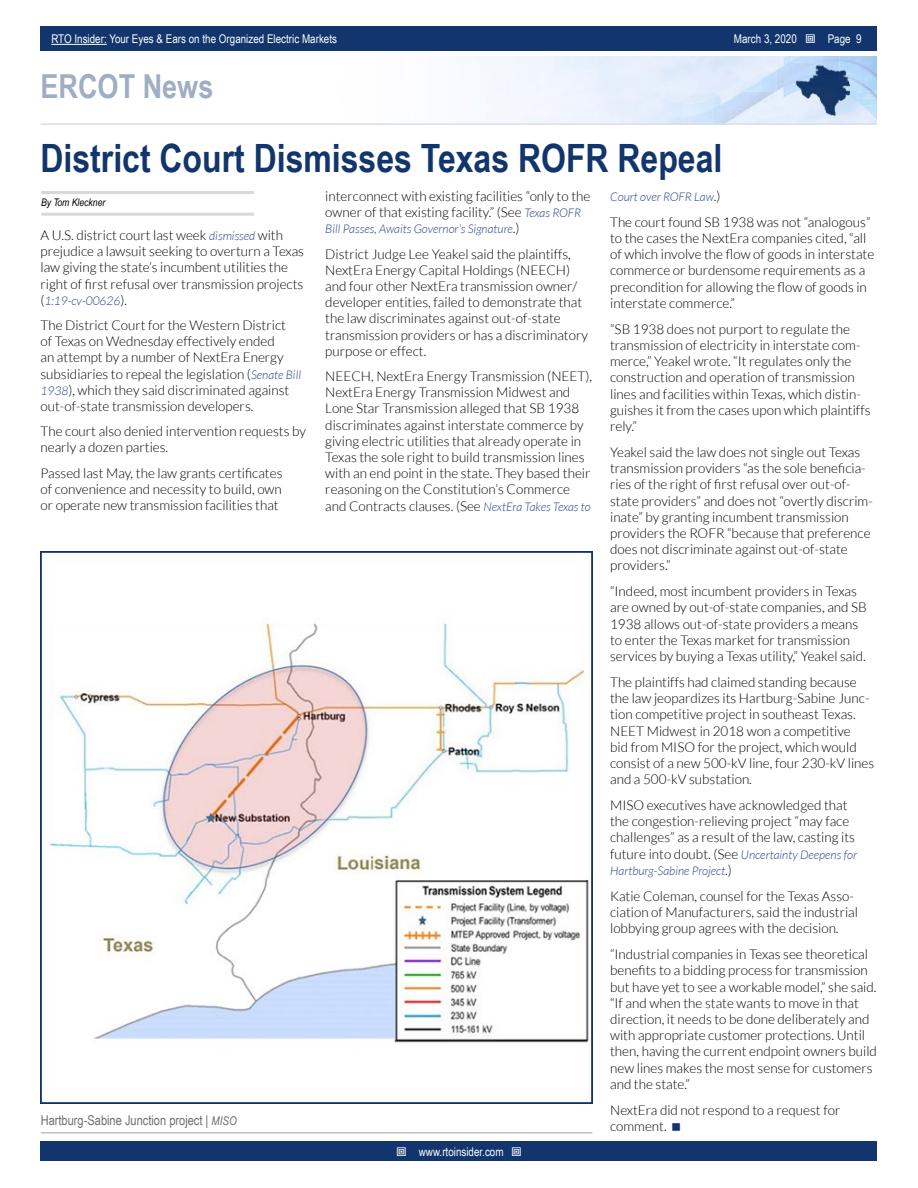
<style>
.page{position:relative;width:918px;height:1188px;background:#fff}
.page>*{position:absolute;margin:0;border:0;box-sizing:border-box;transform-origin:0 0}
.t1{font:700 39px "Arial Narrow";color:#11356c}
.t2{font:700 33px "Arial Narrow";color:#a0aec4}
.t3{font:300 13.5px/16.2px "Lato";color:#000}
.t4{font:13.5px "Arial Narrow";color:#6d6e71}
.t5{font:italic 300 12px/16.2px "Lato";color:#25408f}
.t6{font:12px "Arial Narrow";color:#fff}
.t7{font:italic 10.5px "Arial Narrow";color:#000}
.s1{font-style:normal;font-size:13.5px;color:#000}
.s2{font-style:italic;font-size:12px;color:#25408f}
.s3{font-style:italic;font-size:12px}
</style>
<div class="page">
<div style="left:41px;top:1142px;width:836px;height:19px;background:#11356c"></div>
<div style="left:41px;top:27px;width:836px;height:24px;background:#11356c"></div>
<hr style="left:51px;top:44px;width:56px;height:1px;background:#fff">
<img style="left:474px;top:56px;width:403px;height:67px">
<hr style="left:40px;top:123px;width:837px;height:2px;background:#d6deec">
<hr style="left:41px;top:191px;width:213px;height:3px;background:#d8d8d8">
<hr style="left:41px;top:213px;width:213px;height:3px;background:#d8d8d8">
<hr style="left:41px;top:1132px;width:551px;height:2px;background:#bfbfbf">
<img style="left:40px;top:551px;width:552px;height:552px">
<p class="t6" style="left:51px;top:30px;width:287px">RTO Insider: Your Eyes &amp; Ears on the Organized Electric Markets</p>
<p class="t6" style="left:734px;top:30px;width:64px">March 3, 2020</p>
<p class="t6" style="left:828px;top:30px;width:35px">Page 9</p>
<h2 class="t2" style="left:40px;top:61px;width:174px">ERCOT News</h2>
<h1 class="t1" style="left:40px;top:129px;width:683px">District Court Dismisses Texas ROFR Repeal</h1>
<p class="t7" style="left:41px;top:195px;width:66px">By Tom Kleckner</p>
<p class="t5" style="left:610px;top:189px;width:112px">Court over ROFR Law<span class="s1">.)</span></p>
<p class="t3" style="left:610px;top:214px;width:266px">The court found SB 1938 was not “analogous” to the cases the NextEra companies cited, “all of which involve the flow of goods in interstate commerce or burdensome requirements as a precondition for allowing the flow of goods in interstate commerce.”</p>
<p class="t3" style="left:610px;top:321px;width:262px">“SB 1938 does not purport to regulate the transmission of electricity in interstate com&shy;merce,” Yeakel wrote. “It regulates only the construction and operation of transmission lines and facilities within Texas, which distin&shy;guishes it from the cases upon which plaintiffs rely.”</p>
<p class="t3" style="left:610px;top:444px;width:264px">Yeakel said the law does not single out Texas transmission providers “as the sole beneficia&shy;ries of the right of first refusal over out-of&shy;state providers” and does not “overtly discrim&shy;inate” by granting incumbent transmission providers the ROFR “because that preference does not discriminate against out-of-state providers.”</p>
<p class="t3" style="left:610px;top:583px;width:258px">“Indeed, most incumbent providers in Texas are owned by out-of-state companies, and SB 1938 allows out-of-state providers a means to enter the Texas market for transmission services by buying a Texas utility,” Yeakel said.</p>
<p class="t3" style="left:610px;top:674px;width:266px">The plaintiffs had claimed standing because the law jeopardizes its Hartburg-Sabine Junc&shy;tion competitive project in southeast Texas.<br>NEET Midwest in 2018 won a competitive<br>bid from MISO for the project, which would consist of a new 500-kV line, four 230-kV lines and a 500-kV substation.</p>
<p class="t3" style="left:610px;top:797px;width:246px">MISO executives have acknowledged that the congestion-relieving project “may face challenges” as a result of the law, casting its</p>
<p class="t5" style="left:610px;top:847px;width:248px"><span class="s1">future into doubt. (See</span> Uncertainty Deepens for<br>Hartburg-Sabine Project<span class="s1">.)</span></p>
<p class="t3" style="left:610px;top:888px;width:249px">Katie Coleman, counsel for the Texas Asso&shy;ciation of Manufacturers, said the industrial lobbying group agrees with the decision.</p>
<p class="t3" style="left:610px;top:946px;width:268px">“Industrial companies in Texas see theoretical benefits to a bidding process for transmission but have yet to see a workable model,” she said. “If and when the state wants to move in that direction, it needs to be done deliberately and with appropriate customer protections. Until then, having the current endpoint owners build new lines makes the most sense for customers and the state.”</p>
<p class="t3" style="left:610px;top:1102px;width:232px">NextEra did not respond to a request for comment.</p>
<p class="t3" style="left:325px;top:188px;width:267px">interconnect with existing facilities “only to the owner of that existing facility.” (See <span class="s2">Texas ROFR</span></p>
<p class="t5" style="left:325px;top:221px;width:196px">Bill Passes, Awaits Governor’s Signature<span class="s1">.)</span></p>
<p class="t3" style="left:325px;top:246px;width:264px">District Judge Lee Yeakel said the plaintiffs, NextEra Energy Capital Holdings (NEECH) and four other NextEra transmission owner/ developer entities, failed to demonstrate that the law discriminates against out-of-state transmission providers or has a discriminatory purpose or effect.</p>
<p class="t3" style="left:325px;top:368px;width:268px">NEECH, NextEra Energy Transmission (NEET), NextEra Energy Transmission Midwest and Lone Star Transmission alleged that SB 1938 discriminates against interstate commerce by giving electric utilities that already operate in Texas the sole right to build transmission lines with an end point in the state. They based their reasoning on the Constitution’s Commerce and Contracts clauses. (See <span class="s2">NextEra Takes Texas to</span></p>
<p class="t3" style="left:40px;top:227px;width:265px">A U.S. district court last week <span class="s2">dismissed</span> with prejudice a lawsuit seeking to overturn a Texas law giving the state’s incumbent utilities the right of first refusal over transmission projects</p>
<p class="t5" style="left:41px;top:293px;width:88px"><span class="s1">(</span>1:19-cv-00626<span class="s1">).</span></p>
<p class="t3" style="left:40px;top:317px;width:262px">The District Court for the Western District<br>of Texas on Wednesday effectively ended<br>an attempt by a number of NextEra Energy subsidiaries to repeal the legislation (<span class="s2">Senate Bill 1938</span>), which they said discriminated against out-of-state transmission developers.</p>
<p class="t3" style="left:41px;top:423px;width:267px">The court also denied intervention requests by nearly a dozen parties.</p>
<p class="t3" style="left:41px;top:465px;width:243px;text-align:justify">Passed last May, the law grants certificates of convenience and necessity to build, own or operate new transmission facilities that</p>
<p class="t4" style="left:41px;top:1111px;width:198px">Hartburg-Sabine Junction project | <span class="s3">MISO</span></p>
<p class="t6" style="left:419px;top:1143px;width:86px">www.rtoinsider.com</p>
</div>
